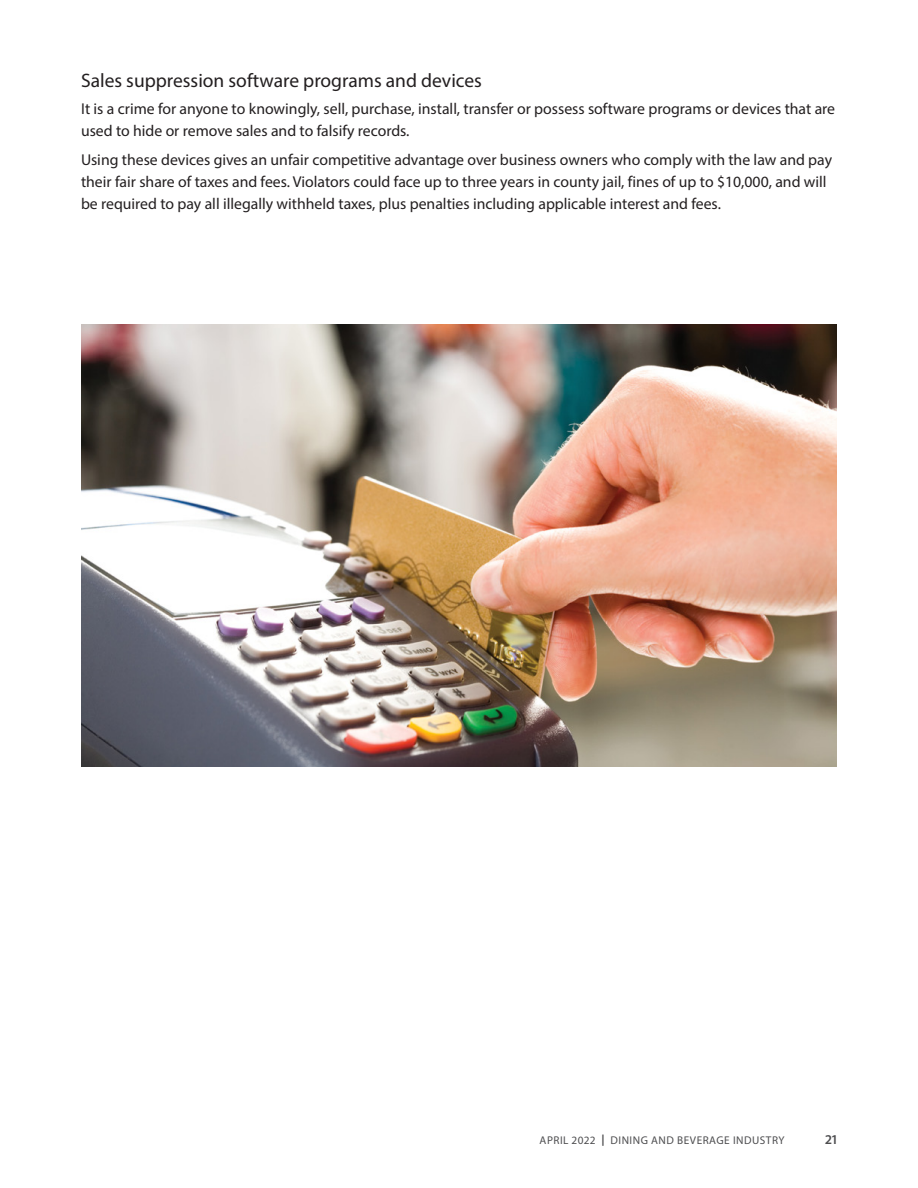
<style>
.page{position:relative;width:918px;height:1188px;background:#fff}
.page>*{position:absolute;margin:0;border:0;box-sizing:border-box;transform-origin:0 0}
.t1{font:19.5px "Myriad Pro";color:#231f20}
.t2{font:15.75px/21.8px "Myriad Pro";color:#231f20}
.t3{font:600 13.5px "Myriad Pro";color:#4d4d4f}
.t4{font:11.25px "Myriad Pro";letter-spacing:.045em;color:#4d4d4f}
.s1{font-family:"Optima LT Std";font-weight:900}
</style>
<div class="page">
<img style="left:81px;top:324px;width:756px;height:443px">
<h2 class="t1" style="left:81px;top:68px;width:403px">Sales suppression software programs and devices</h2>
<p class="t2" style="left:81px;top:98px;width:756px">It is a crime for anyone to knowingly, sell, purchase, install, transfer or possess software programs or devices that are used to hide or remove sales and to falsify records.</p>
<p class="t2" style="left:81px;top:149px;width:753px">Using these devices gives an unfair competitive advantage over business owners who comply with the law and pay their fair share of taxes and fees. Violators could face up to three years in county jail, fines of up to $10,000, and will be required to pay all illegally withheld taxes, plus penalties including applicable interest and fees.</p>
<p class="t4" style="left:540px;top:1133px;width:246px">APRIL 2022 <span class="s1">|</span> DINING AND BEVERAGE INDUSTRY</p>
<p class="t3" style="left:825px;top:1131px;width:13px">21</p>
</div>
